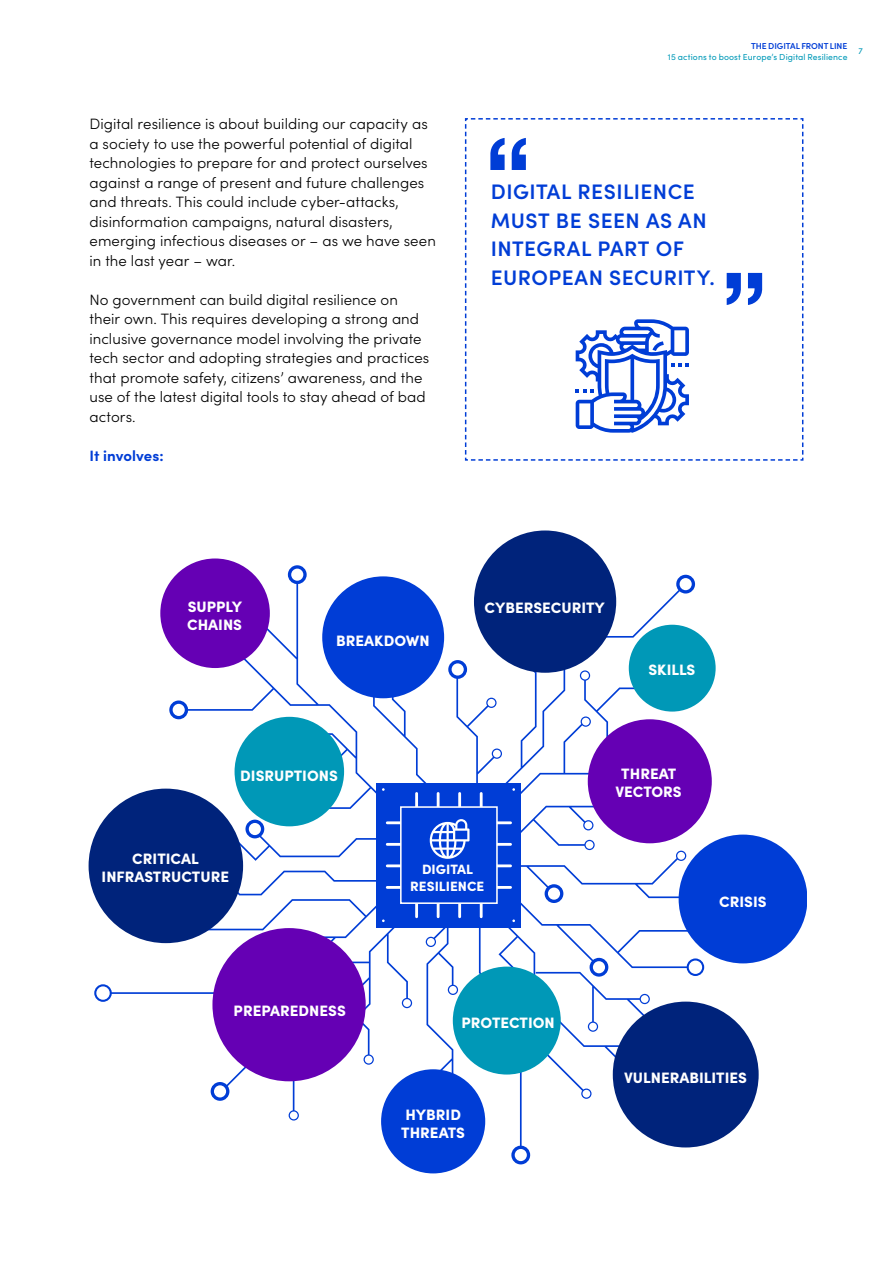
<style>
.page{position:relative;width:893px;height:1263px;background:#fff}
.page>*{position:absolute;margin:0;border:0;box-sizing:border-box;transform-origin:0 0}
.t1{font:700 99.9px "Helvetica Neue LT Std";color:#003dd6}
.t2{font:600 21px/28.5px "Sofia Pro";letter-spacing:.02em;color:#003dd6}
.t3{font:300 15px/19.5px "Sofia Pro";letter-spacing:.005em;color:#000}
.t4{font:900 15px/18.1px "Sofia Pro";color:#fff;text-align:center}
.t5{font:700 15px "Sofia Pro";letter-spacing:.005em;color:#003dd6}
.t6{font:900 13.5px/16.2px "Sofia Pro";color:#fff;text-align:center}
.t7{font:8.7px "Sofia Pro";letter-spacing:.015em;color:#0099b8}
.t8{font:600 8.7px "Sofia Pro";letter-spacing:-.005em;color:#003dd6}
.t9{font:8.7px "Sofia Pro";color:#0098b7}
</style>
<div class="page">
<svg style="left:511px;top:1121px;width:198px;height:43px"></svg>
<svg style="left:169px;top:565px;width:208px;height:241px"></svg>
<div style="left:379px;top:786px;width:139px;height:138px;background:#003dd6"></div>
<div style="left:414px;top:790px;width:6px;height:22px;background:#fff;border-radius:3px"></div>
<div style="left:412px;top:789px;width:9px;height:25px;border:3px solid #003dd6;border-radius:3px"></div>
<div style="left:435px;top:790px;width:6px;height:22px;background:#fff;border-radius:3px"></div>
<div style="left:434px;top:789px;width:9px;height:25px;border:3px solid #003dd6;border-radius:3px"></div>
<div style="left:457px;top:790px;width:6px;height:22px;background:#fff;border-radius:3px"></div>
<div style="left:455px;top:789px;width:9px;height:25px;border:3px solid #003dd6;border-radius:3px"></div>
<div style="left:478px;top:790px;width:6px;height:22px;background:#fff;border-radius:3px"></div>
<div style="left:477px;top:789px;width:9px;height:25px;border:3px solid #003dd6;border-radius:3px"></div>
<svg style="left:339px;top:676px;width:91px;height:115px"></svg>
<svg style="left:448px;top:563px;width:247px;height:237px"></svg>
<svg style="left:94px;top:806px;width:712px;height:315px"></svg>
<div style="left:89px;top:789px;width:154px;height:154px;background:#00237b;border-radius:50%"></div>
<div style="left:629px;top:625px;width:87px;height:86px;background:#0098b7;border-radius:50%"></div>
<div style="left:322px;top:576px;width:122px;height:122px;background:#003dd6;border-radius:50%"></div>
<div style="left:235px;top:717px;width:109px;height:109px;background:#0098b7;border-radius:50%"></div>
<div style="left:474px;top:530px;width:142px;height:143px;background:#00237b;border-radius:50%"></div>
<div style="left:588px;top:719px;width:124px;height:124px;background:#6500b4;border-radius:50%"></div>
<div style="left:613px;top:1001px;width:146px;height:146px;background:#00237b;border-radius:50%"></div>
<div style="left:160px;top:558px;width:110px;height:110px;background:#6500b4;border-radius:50%"></div>
<div style="left:212px;top:928px;width:154px;height:153px;background:#6500b4;border-radius:50%"></div>
<div style="left:381px;top:1069px;width:104px;height:104px;background:#003dd6;border-radius:50%"></div>
<svg style="left:465px;top:118px;width:338px;height:343px"></svg>
<p class="t3" style="left:89px;top:113px;width:348px">Digital resilience is about building our capacity as a society to use the powerful potential of digital technologies to prepare for and protect ourselves against a range of present and future challenges and threats. This could include cyber-attacks, disinformation campaigns, natural disasters, emerging infectious diseases or – as we have seen in the last year – war.</p>
<p class="t3" style="left:89px;top:289px;width:341px">No government can build digital resilience on their own. This requires developing a strong and inclusive governance model involving the private tech sector and adopting strategies and practices that promote safety, citizens’ awareness, and the use of the latest digital tools to stay ahead of bad actors.</p>
<p class="t5" style="left:89px;top:444px;width:76px">It involves:</p>
<p class="t8" style="left:751px;top:39px;width:98px">THE DIGITAL FRONT LINE</p>
<p class="t7" style="left:668px;top:51px;width:181px">15 actions to boost Europe’s Digital Resilience</p>
<p class="t9" style="left:859px;top:45px;width:6px">7</p>
<h1 class="t1" style="left:485px;top:112px;width:48px">“</h1>
<h2 class="t2" style="left:491px;top:176px;width:225px">DIGITAL RESILIENCE<br>MUST BE SEEN AS AN<br>INTEGRAL PART OF<br>EUROPEAN SECURITY.</h2>
<h1 class="t1" style="left:767px;top:331px;width:48px;rotate:-180deg">“</h1>
<p class="t4" style="left:187px;top:597px;width:57px;text-align:left">SUPPLY<br>CHAINS</p>
<p class="t4" style="left:336px;top:630px;width:95px">BREAKDOWN</p>
<p class="t4" style="left:485px;top:598px;width:122px">CYBERSECURITY</p>
<p class="t4" style="left:648px;top:659px;width:49px">SKILLS</p>
<p class="t4" style="left:240px;top:765px;width:99px">DISRUPTIONS</p>
<p class="t4" style="left:102px;top:848px;width:129px">CRITICAL<br>INFRASTRUCTURE</p>
<p class="t6" style="left:410px;top:860px;width:76px">DIGITAL<br>RESILIENCE</p>
<p class="t4" style="left:615px;top:763px;width:68px">THREAT<br>VECTORS</p>
<p class="t4" style="left:719px;top:891px;width:49px">CRISIS</p>
<p class="t4" style="left:234px;top:1000px;width:114px">PREPAREDNESS</p>
<p class="t4" style="left:462px;top:1012px;width:95px">PROTECTION</p>
<p class="t4" style="left:401px;top:1104px;width:65px;text-align:left">HYBRID<br>THREATS</p>
<p class="t4" style="left:624px;top:1067px;width:125px">VULNERABILITIES</p>
</div>
